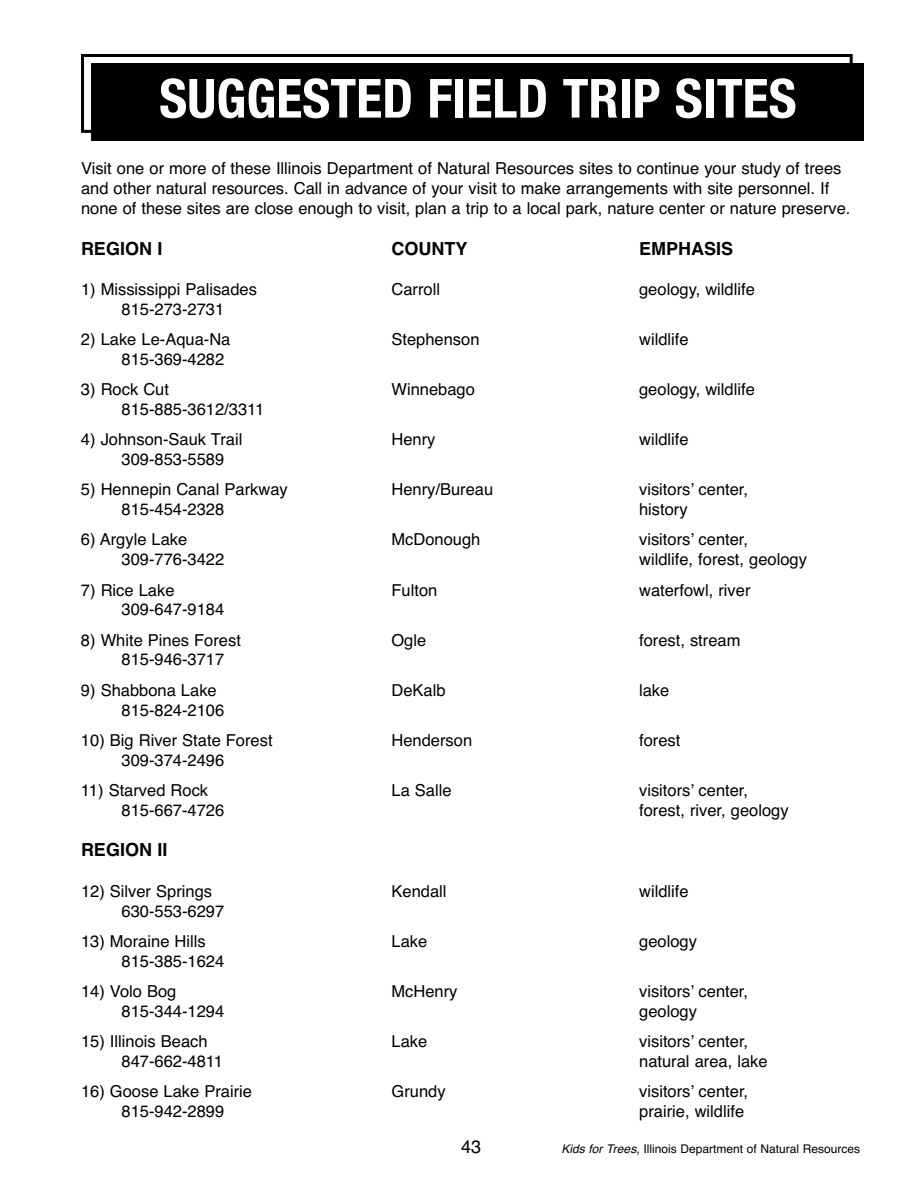
<style>
.page{position:relative;width:918px;height:1188px;background:#fff}
.page>*{position:absolute;margin:0;border:0;box-sizing:border-box;transform-origin:0 0}
.t1{font:700 condensed 54px "Helvetica Neue LT Std";color:#fff}
.t2{font:700 18px "Helvetica";color:#000}
.t3{font:18px "Helvetica";color:#000}
.t4{font:16.5px/19.8px "Helvetica";color:#000}
.t5{font:12px "Helvetica";color:#000}
.s1{font-style:italic}
</style>
<div class="page">
<div style="left:81px;top:54px;width:772px;height:79px;border:3px solid #000"></div>
<div style="left:92px;top:63px;width:772px;height:77px;background:#000"></div>
<h1 class="t1" style="left:159px;top:79px;width:639px">SUGGESTED FIELD TRIP SITES</h1>
<p class="t4" style="left:81px;top:159px;width:771px">Visit one or more of these Illinois Department of Natural Resources sites to continue your study of trees and other natural resources. Call in advance of your visit to make arrangements with site personnel. If none of these sites are close enough to visit, plan a trip to a local park, nature center or nature preserve.</p>
<p class="t2" style="left:81px;top:238px;width:83px">REGION I</p>
<p class="t2" style="left:392px;top:238px;width:77px">COUNTY</p>
<p class="t2" style="left:639px;top:238px;width:96px">EMPHASIS</p>
<p class="t4" style="left:81px;top:279px;width:178px">1) Mississippi Palisades</p>
<p class="t4" style="left:391px;top:279px;width:50px">Carroll</p>
<p class="t4" style="left:639px;top:279px;width:117px">geology, wildlife</p>
<p class="t4" style="left:121px;top:299px;width:104px">815-273-2731</p>
<p class="t4" style="left:81px;top:329px;width:151px">2) Lake Le-Aqua-Na</p>
<p class="t4" style="left:391px;top:329px;width:90px">Stephenson</p>
<p class="t4" style="left:639px;top:329px;width:51px">wildlife</p>
<p class="t4" style="left:121px;top:349px;width:104px">815-369-4282</p>
<p class="t4" style="left:81px;top:380px;width:90px">3) Rock Cut</p>
<p class="t4" style="left:391px;top:380px;width:85px">Winnebago</p>
<p class="t4" style="left:639px;top:380px;width:117px">geology, wildlife</p>
<p class="t4" style="left:121px;top:399px;width:144px">815-885-3612/3311</p>
<p class="t4" style="left:81px;top:430px;width:163px">4) Johnson-Sauk Trail</p>
<p class="t4" style="left:391px;top:430px;width:46px">Henry</p>
<p class="t4" style="left:639px;top:430px;width:51px">wildlife</p>
<p class="t4" style="left:121px;top:449px;width:104px">309-853-5589</p>
<p class="t4" style="left:81px;top:480px;width:208px">5) Hennepin Canal Parkway</p>
<p class="t4" style="left:391px;top:480px;width:103px">Henry/Bureau</p>
<p class="t4" style="left:639px;top:480px;width:110px">visitors’ center,</p>
<p class="t4" style="left:121px;top:500px;width:104px">815-454-2328</p>
<p class="t4" style="left:639px;top:500px;width:50px">history</p>
<p class="t4" style="left:81px;top:530px;width:108px">6) Argyle Lake</p>
<p class="t4" style="left:391px;top:530px;width:90px">McDonough</p>
<p class="t4" style="left:639px;top:530px;width:110px">visitors’ center,</p>
<p class="t4" style="left:121px;top:550px;width:104px">309-776-3422</p>
<p class="t4" style="left:639px;top:550px;width:169px">wildlife, forest, geology</p>
<p class="t4" style="left:81px;top:580px;width:95px">7) Rice Lake</p>
<p class="t4" style="left:391px;top:580px;width:47px">Fulton</p>
<p class="t4" style="left:639px;top:580px;width:113px">waterfowl, river</p>
<p class="t4" style="left:121px;top:600px;width:104px">309-647-9184</p>
<p class="t4" style="left:81px;top:630px;width:162px">8) White Pines Forest</p>
<p class="t4" style="left:391px;top:630px;width:36px">Ogle</p>
<p class="t4" style="left:639px;top:630px;width:103px">forest, stream</p>
<p class="t4" style="left:121px;top:650px;width:104px">815-946-3717</p>
<p class="t4" style="left:81px;top:680px;width:137px">9) Shabbona Lake</p>
<p class="t4" style="left:391px;top:680px;width:56px">DeKalb</p>
<p class="t4" style="left:639px;top:680px;width:32px">lake</p>
<p class="t4" style="left:121px;top:700px;width:104px">815-824-2106</p>
<p class="t4" style="left:81px;top:730px;width:193px">10) Big River State Forest</p>
<p class="t4" style="left:391px;top:730px;width:82px">Henderson</p>
<p class="t4" style="left:639px;top:730px;width:43px">forest</p>
<p class="t4" style="left:121px;top:750px;width:104px">309-374-2496</p>
<p class="t4" style="left:81px;top:780px;width:129px">11) Starved Rock</p>
<p class="t4" style="left:391px;top:780px;width:62px">La Salle</p>
<p class="t4" style="left:639px;top:780px;width:110px">visitors’ center,</p>
<p class="t4" style="left:121px;top:800px;width:104px">815-667-4726</p>
<p class="t4" style="left:639px;top:800px;width:151px">forest, river, geology</p>
<p class="t2" style="left:81px;top:840px;width:88px">REGION II</p>
<p class="t4" style="left:81px;top:881px;width:133px">12) Silver Springs</p>
<p class="t4" style="left:392px;top:881px;width:57px">Kendall</p>
<p class="t4" style="left:639px;top:881px;width:51px">wildlife</p>
<p class="t4" style="left:122px;top:901px;width:104px">630-553-6297</p>
<p class="t4" style="left:81px;top:931px;width:126px">13) Moraine Hills</p>
<p class="t4" style="left:392px;top:931px;width:37px">Lake</p>
<p class="t4" style="left:639px;top:931px;width:59px">geology</p>
<p class="t4" style="left:122px;top:951px;width:104px">815-385-1624</p>
<p class="t4" style="left:81px;top:981px;width:97px">14) Volo Bog</p>
<p class="t4" style="left:392px;top:981px;width:68px">McHenry</p>
<p class="t4" style="left:639px;top:981px;width:110px">visitors’ center,</p>
<p class="t4" style="left:122px;top:1001px;width:104px">815-344-1294</p>
<p class="t4" style="left:639px;top:1001px;width:59px">geology</p>
<p class="t4" style="left:81px;top:1031px;width:128px">15) Illinois Beach</p>
<p class="t4" style="left:392px;top:1031px;width:37px">Lake</p>
<p class="t4" style="left:639px;top:1031px;width:110px">visitors’ center,</p>
<p class="t4" style="left:122px;top:1051px;width:103px">847-662-4811</p>
<p class="t4" style="left:639px;top:1051px;width:130px">natural area, lake</p>
<p class="t4" style="left:81px;top:1082px;width:173px">16) Goose Lake Prairie</p>
<p class="t4" style="left:392px;top:1082px;width:56px">Grundy</p>
<p class="t4" style="left:639px;top:1082px;width:110px">visitors’ center,</p>
<p class="t4" style="left:122px;top:1101px;width:104px">815-942-2899</p>
<p class="t4" style="left:639px;top:1101px;width:106px">prairie, wildlife</p>
<p class="t3" style="left:461px;top:1136px;width:22px">43</p>
<p class="t5" style="left:562px;top:1142px;width:300px"><span class="s1">Kids for Trees,</span> Illinois Department of Natural Resources</p>
</div>
